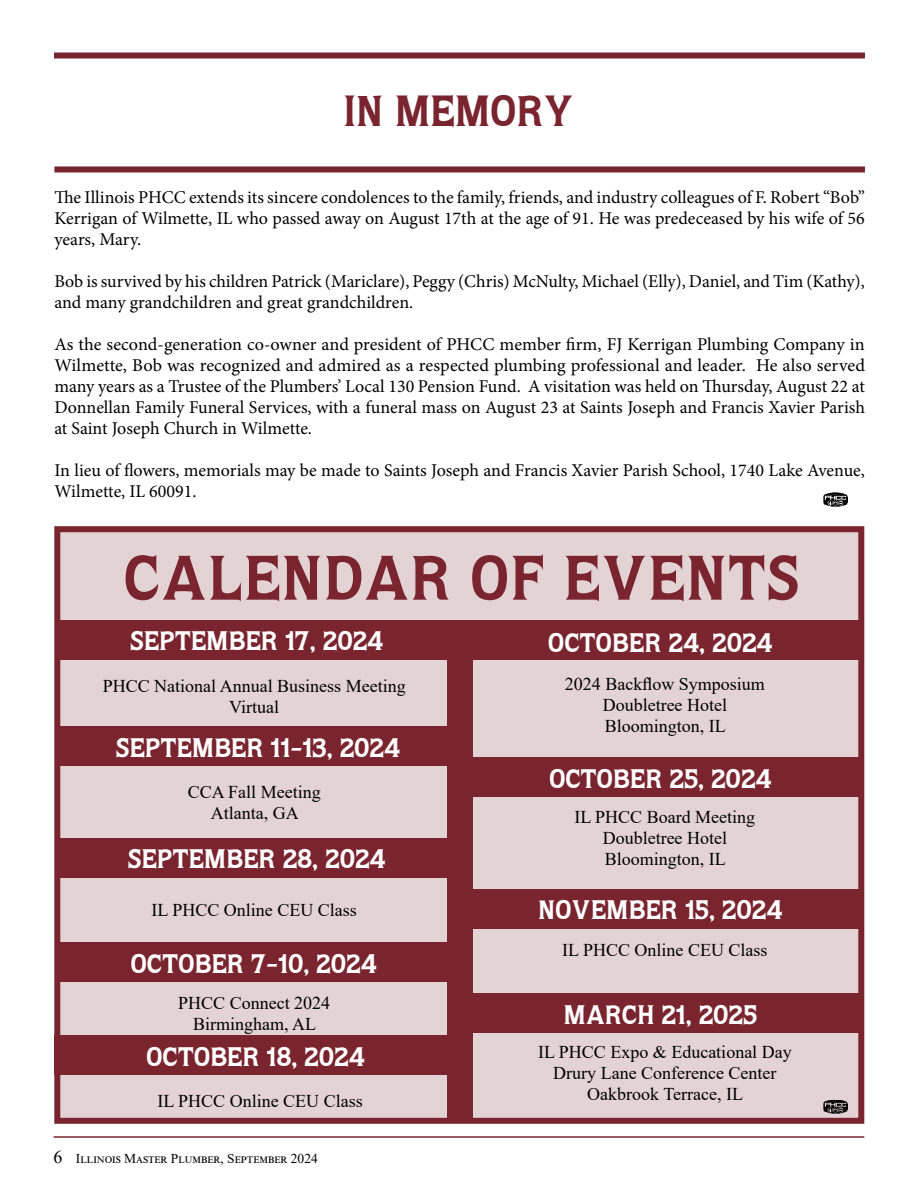
<style>
.page{position:relative;width:918px;height:1188px;background:#fff}
.page>*{position:absolute;margin:0;border:0;box-sizing:border-box;transform-origin:0 0}
.t1{font:700 57px "Quorum";letter-spacing:.02em;color:#79242f}
.t2{font:700 39px "Quorum";color:#79242f}
.t3{font:700 24px "Quorum";color:#fff}
.t4{font:18px/21px "Minion Pro";letter-spacing:-.005em;color:#000;text-align:justify}
.t5{font:18px/21px "Times New Roman";color:#000;text-align:center}
.t6{font:13.5px "Times New Roman";color:#000}
.s1{font-size:18px}
</style>
<div class="page">
<hr style="left:54px;top:1136px;width:810px;height:2px;background:#79242f">
<div style="left:54px;top:52px;width:811px;height:6px;background:#79242f"></div>
<div style="left:54px;top:166px;width:811px;height:6px;background:#79242f"></div>
<div style="left:54px;top:526px;width:810px;height:598px;background:#e4d3d5;border:6px solid #79242f"></div>
<div style="left:56px;top:620px;width:404px;height:39px;background:#79242f"></div>
<div style="left:56px;top:727px;width:403px;height:39px;background:#79242f"></div>
<img style="left:824px;top:493px;width:23px;height:13px">
<img style="left:828px;top:500px;width:15px;height:5px">
<img style="left:824px;top:1100px;width:23px;height:14px">
<img style="left:828px;top:1108px;width:15px;height:4px">
<div style="left:56px;top:838px;width:403px;height:39px;background:#79242f"></div>
<div style="left:447px;top:655px;width:25px;height:464px;background:#79242f"></div>
<div style="left:459px;top:620px;width:400px;height:39px;background:#79242f"></div>
<div style="left:459px;top:758px;width:400px;height:39px;background:#79242f"></div>
<div style="left:459px;top:889px;width:400px;height:39px;background:#79242f"></div>
<div style="left:56px;top:942px;width:403px;height:39px;background:#79242f"></div>
<div style="left:54px;top:1035px;width:400px;height:40px;background:#79242f"></div>
<div style="left:459px;top:993px;width:400px;height:39px;background:#79242f"></div>
<h2 class="t2" style="left:343px;top:86px;width:232px">IN MEMORY</h2>
<p class="t4" style="left:54px;top:187px;width:812px">The Illinois PHCC extends its sincere condolences to the family, friends, and industry colleagues of F. Robert “Bob” Kerrigan of Wilmette, IL who passed away on August 17th at the age of 91. He was predeceased by his wife of 56 years, Mary.</p>
<p class="t4" style="left:54px;top:271px;width:812px">Bob is survived by his children Patrick (Mariclare), Peggy (Chris) McNulty, Michael (Elly), Daniel, and Tim (Kathy), and many grandchildren and great grandchildren.</p>
<p class="t4" style="left:54px;top:334px;width:812px">As the second-generation co-owner and president of PHCC member firm, FJ Kerrigan Plumbing Company in Wilmette, Bob was recognized and admired as a respected plumbing professional and leader. He also served many years as a Trustee of the Plumbers’ Local 130 Pension Fund. A visitation was held on Thursday, August 22 at Donnellan Family Funeral Services, with a funeral mass on August 23 at Saints Joseph and Francis Xavier Parish at Saint Joseph Church in Wilmette.</p>
<p class="t4" style="left:54px;top:460px;width:812px">In lieu of flowers, memorials may be made to Saints Joseph and Francis Xavier Parish School, 1740 Lake Avenue,<br>Wilmette, IL 60091.</p>
<h1 class="t1" style="left:124px;top:541px;width:160px">CALEND</h1>
<h1 class="t1" style="left:364px;top:541px;width:240px">AR OF EVENTS</h1>
<h3 class="t3" style="left:130px;top:626px;width:255px">SEPTEMBER 17, 2024</h3>
<p class="t5" style="left:103px;top:675px;width:305px">PHCC National Annual Business Meeting<br>Virtual</p>
<h3 class="t3" style="left:548px;top:627px;width:226px">OCTOBER 24, 2024</h3>
<p class="t5" style="left:565px;top:673px;width:202px">2024 Backflow Symposium<br>Doubletree Hotel<br>Bloomington, IL</p>
<h3 class="t3" style="left:549px;top:763px;width:224px">OCTOBER 25, 2024</h3>
<p class="t5" style="left:574px;top:805px;width:182px">IL PHCC Board Meeting<br>Doubletree Hotel<br>Bloomington, IL</p>
<h3 class="t3" style="left:538px;top:894px;width:246px">NOVEMBER 15, 2024</h3>
<p class="t5" style="left:562px;top:939px;width:207px">IL PHCC Online CEU Class</p>
<h3 class="t3" style="left:116px;top:732px;width:286px">SEPTEMBER 11-13, 2024</h3>
<p class="t5" style="left:188px;top:780px;width:135px">CCA Fall Meeting<br>Atlanta, GA</p>
<h3 class="t3" style="left:128px;top:844px;width:259px">SEPTEMBER 28, 2024</h3>
<p class="t5" style="left:152px;top:899px;width:207px">IL PHCC Online CEU Class</p>
<h3 class="t3" style="left:131px;top:948px;width:248px">OCTOBER 7-10, 2024</h3>
<p class="t5" style="left:178px;top:992px;width:154px">PHCC Connect 2024<br>Birmingham, AL</p>
<h3 class="t3" style="left:146px;top:1041px;width:220px">OCTOBER 18, 2024</h3>
<p class="t5" style="left:157px;top:1090px;width:207px">IL PHCC Online CEU Class</p>
<h3 class="t3" style="left:563px;top:999px;width:195px">MARCH 21, 2025</h3>
<p class="t5" style="left:538px;top:1041px;width:255px">IL PHCC Expo &amp; Educational Day<br>Drury Lane Conference Center<br>Oakbrook Terrace, IL</p>
<p class="t6" style="left:53px;top:1148px;width:266px"><span class="s1">6</span> Illinois Master Plumber, September 2024</p>
</div>
